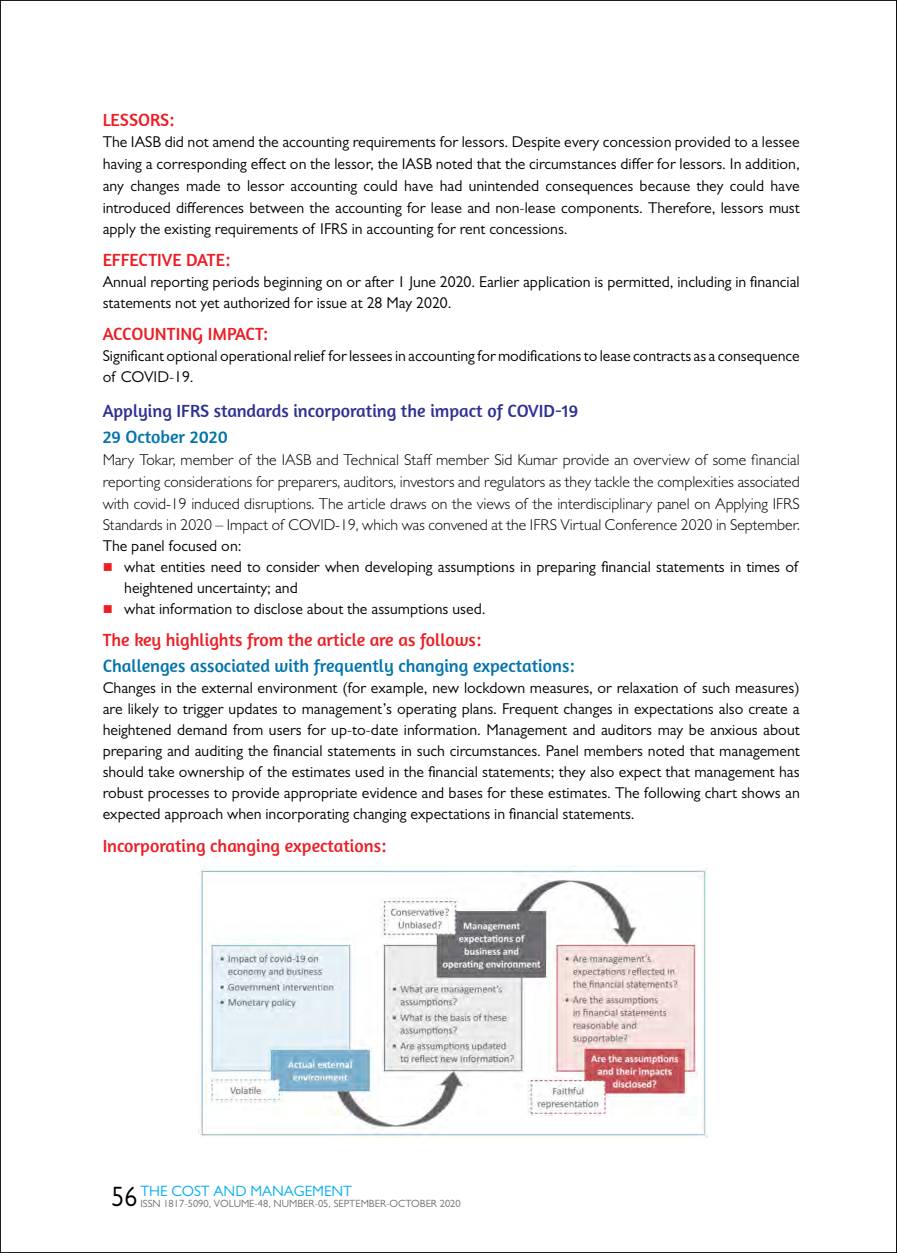
<style>
.page{position:relative;width:897px;height:1253px;background:#fff}
.page>*{position:absolute;margin:0;border:0;box-sizing:border-box;transform-origin:0 0}
.t1{font:18px "Amaranth";color:#ed1d24}
.t2{font:18px "Amaranth";color:#0073ae}
.t3{font:18px "Amaranth";color:#2e3092}
.t4{font:15.75px/21px "Gill Sans";color:#000}
.t5{font:300 15.75px/21.8px "Gill Sans";color:#000;text-align:justify}
.t6{font:15px "Gill Sans";color:#00aeef}
.t7{font:10.5px "Gill Sans";color:#6d6e71}
.s1{color:#ed1d24}
.s2{font-size:28.2px;color:#000}
</style>
<div class="page">
<img style="left:198px;top:866px;width:509px;height:271px">
<svg style="left:896px;top:0;width:1px;height:1253px"></svg>
<p class="t1" style="left:103px;top:109px;width:73px">LESSORS:</p>
<p class="t4" style="left:103px;top:131px;width:698px;line-height:21.8px;text-align:justify">The IASB did not amend the accounting requirements for lessors. Despite every concession provided to a lessee having a corresponding effect on the lessor, the IASB noted that the circumstances differ for lessors. In addition, any changes made to lessor accounting could have had unintended consequences because they could have introduced differences between the accounting for lease and non-lease components. Therefore, lessors must apply the existing requirements of IFRS in accounting for rent concessions.</p>
<p class="t1" style="left:103px;top:249px;width:129px">EFFECTIVE DATE:</p>
<p class="t4" style="left:103px;top:271px;width:698px">Annual reporting periods beginning on or after 1 June 2020. Earlier application is permitted, including in financial statements not yet authorized for issue at 28 May 2020.</p>
<p class="t1" style="left:103px;top:323px;width:167px">ACCOUNTING IMPACT:</p>
<p class="t4" style="left:103px;top:345px;width:698px">Significant optional operational relief for lessees in accounting for modifications to lease contracts as a consequence of COVID-19.</p>
<p class="t3" style="left:103px;top:400px;width:477px">Applying IFRS standards incorporating the impact of COVID-19</p>
<p class="t2" style="left:103px;top:426px;width:127px">29 October 2020</p>
<p class="t5" style="left:103px;top:448px;width:698px">Mary Tokar, member of the IASB and Technical Staff member Sid Kumar provide an overview of some financial reporting considerations for preparers, auditors, investors and regulators as they tackle the complexities associated with covid-19 induced disruptions. The article draws on the views of the interdisciplinary panel on Applying IFRS Standards in 2020 – Impact of COVID-19, which was convened at the IFRS Virtual Conference 2020 in September.</p>
<p class="t4" style="left:103px;top:535px;width:140px">The panel focused on:</p>
<p class="t4" style="left:124px;top:556px;width:675px;text-indent:-22px"><span class="s1">■</span> what entities need to consider when developing assumptions in preparing financial statements in times of heightened uncertainty; and</p>
<p class="t4" style="left:103px;top:598px;width:384px"><span class="s1">■</span> what information to disclose about the assumptions used.</p>
<p class="t1" style="left:103px;top:629px;width:380px">The key highlights from the article are as follows:</p>
<p class="t2" style="left:103px;top:656px;width:473px">Challenges associated with frequently changing expectations:</p>
<p class="t4" style="left:103px;top:678px;width:698px;text-align:justify">Changes in the external environment (for example, new lockdown measures, or relaxation of such measures) are likely to trigger updates to management’s operating plans. Frequent changes in expectations also create a heightened demand from users for up-to-date information. Management and auditors may be anxious about preparing and auditing the financial statements in such circumstances. Panel members noted that management should take ownership of the estimates used in the financial statements; they also expect that management has robust processes to provide appropriate evidence and bases for these estimates. The following chart shows an expected approach when incorporating changing expectations in financial statements.</p>
<p class="t1" style="left:103px;top:835px;width:285px">Incorporating changing expectations:</p>
<p class="t6" style="left:111px;top:1182px;width:242px"><span class="s2">56</span> THE COST AND MANAGEMENT</p>
<p class="t7" style="left:140px;top:1197px;width:322px">ISSN 1817-5090, VOLUME-48, NUMBER-05, SEPTEMBER-OCTOBER 2020</p>
</div>
